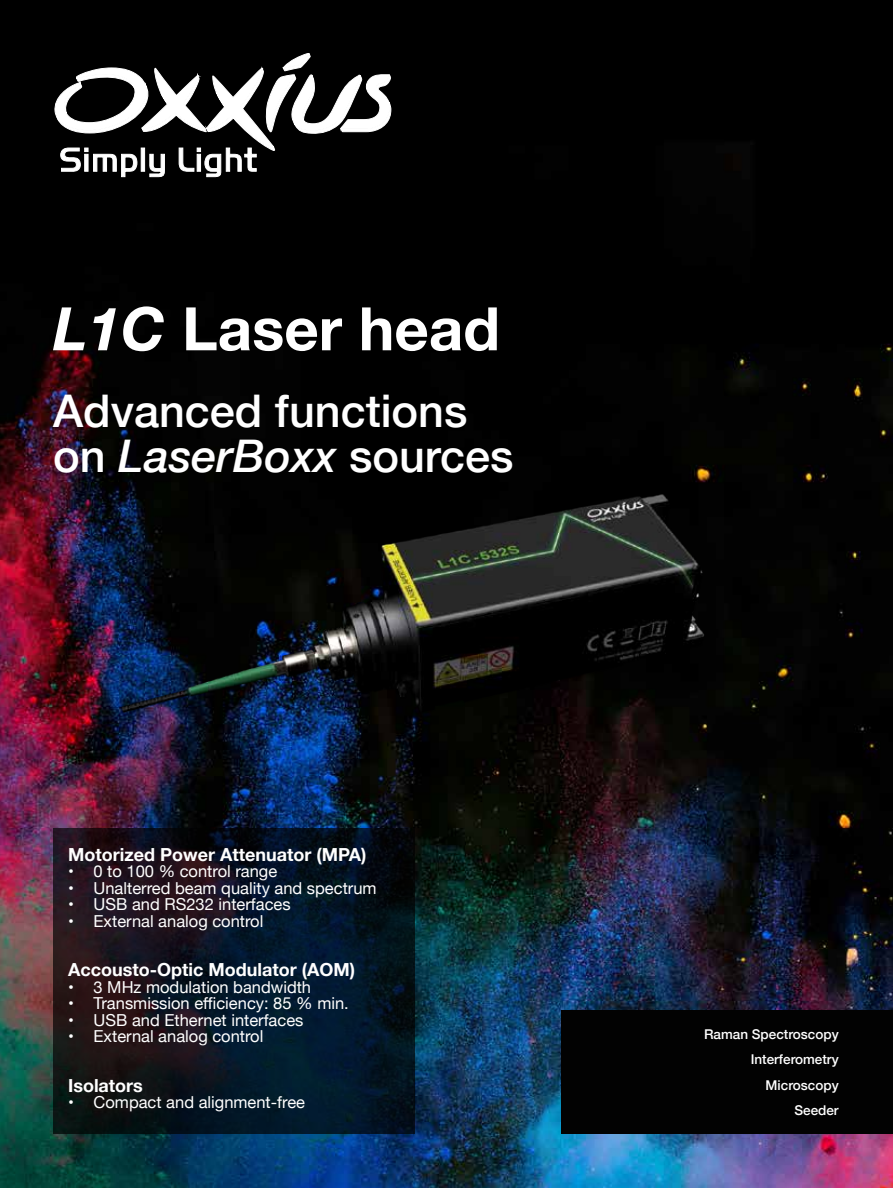
<style>
.page{position:relative;width:893px;height:1188px;background:#fff}
.page>*{position:absolute;margin:0;border:0;box-sizing:border-box;transform-origin:0 0}
.t1{font:700 60px "Helvetica Neue";color:#fff}
.t2{font:500 45px/45px "Helvetica Neue";color:#fff}
.t3{font:700 18px "Helvetica Neue";color:#fff}
.t4{font:16.5px "Helvetica Neue";color:#fff}
.t5{font:500 13.5px/25.5px "Helvetica Neue";color:#fff;text-align:right}
.s1{font-style:italic}
</style>
<div class="page">
<img style="left:0;top:0;width:893px;height:1188px">
<img style="left:88px;top:412px;width:684px;height:349px">
<svg style="left:53px;top:828px;width:361px;height:306px;background:#0d1420"></svg>
<div style="left:562px;top:1010px;width:331px;height:124px;background:#020202"></div>
<svg style="left:53px;top:52px;width:338px;height:125px"></svg>
<h1 class="t1" style="left:53px;top:282px;width:448px"><span class="s1">L1C</span> Laser head</h1>
<h2 class="t2" style="left:53px;top:385px;width:462px">Advanced functions on <span class="s1">LaserBoxx</span> sources</h2>
<p class="t3" style="left:68px;top:840px;width:300px">Motorized Power Attenuator (MPA)</p>
<p class="t4" style="left:68px;top:859px;width:211px">• 0 to 100 % control range</p>
<p class="t4" style="left:68px;top:876px;width:310px">• Unalterred beam quality and spectrum</p>
<p class="t4" style="left:68px;top:892px;width:224px">• USB and RS232 interfaces</p>
<p class="t4" style="left:68px;top:909px;width:197px">• External analog control</p>
<p class="t3" style="left:68px;top:956px;width:288px">Accousto-Optic Modulator (AOM)</p>
<p class="t4" style="left:68px;top:975px;width:245px">• 3 MHz modulation bandwidth</p>
<p class="t4" style="left:68px;top:991px;width:282px">• Transmission efficiency: 85 % min.</p>
<p class="t4" style="left:68px;top:1008px;width:237px">• USB and Ethernet interfaces</p>
<p class="t4" style="left:68px;top:1024px;width:197px">• External analog control</p>
<p class="t3" style="left:68px;top:1071px;width:76px">Isolators</p>
<p class="t4" style="left:68px;top:1090px;width:239px">• Compact and alignment-free</p>
<p class="t5" style="left:704px;top:1020px;width:136px">Raman Spectroscopy<br>Interferometry<br>Microscopy<br>Seeder</p>
</div>
